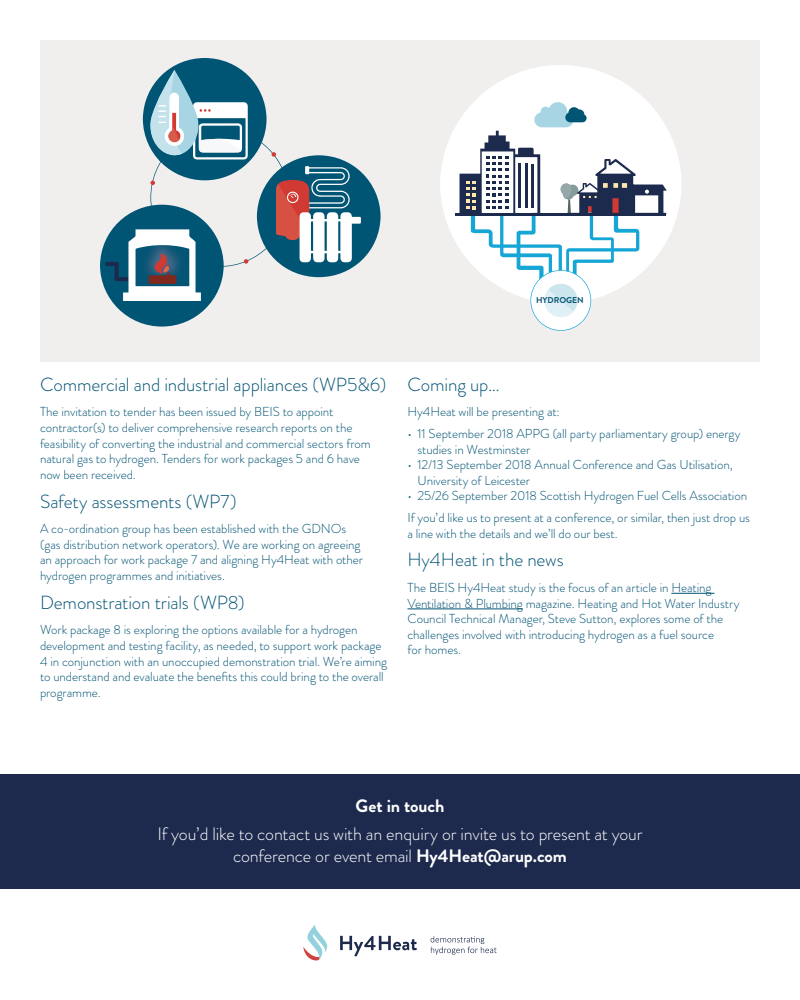
<style>
.page{position:relative;width:800px;height:1000px;background:#fff}
.page>*{position:absolute;margin:0;border:0;box-sizing:border-box;transform-origin:0 0}
.t1{font:300 19px "Brandon Grotesque";letter-spacing:-.01em;color:#035474}
.t2{font:300 18px/21.6px "Brandon Grotesque";letter-spacing:-.01em;color:#fff;text-align:center}
.t3{font:700 18px "Brandon Grotesque";letter-spacing:-.005em;color:#fff}
.t4{font:300 13px/15.6px "Brandon Grotesque";letter-spacing:-.005em;color:#035474}
.t5{font:700 8.5px "Brandon Grotesque";color:#095676}
.s1{color:#035374}
.s2{font-weight:700}
</style>
<div class="page">
<div style="left:40px;top:40px;width:720px;height:322px;background:#f1eeee"></div>
<hr style="left:671px;top:593px;width:43px;height:1px;background:#035374">
<hr style="left:408px;top:609px;width:115px;height:1px;background:#035374">
<div style="left:0;top:774px;width:800px;height:115px;background:#1d2a4d"></div>
<svg style="left:303px;top:925px;width:24px;height:35px"></svg>
<svg style="left:340px;top:936px;width:77px;height:20px"></svg>
<svg style="left:431px;top:936px;width:66px;height:19px"></svg>
<svg style="left:100px;top:58px;width:281px;height:269px"></svg>
<svg style="left:440px;top:65px;width:242px;height:177px;fill:#fcfcfc"></svg>
<hr style="left:455px;top:213px;width:211px;height:3px;background:#1c2a4d">
<svg style="left:456px;top:102px;width:211px;height:229px"></svg>
<p class="t5" style="left:536px;top:294px;width:49px">HYDROGEN</p>
<h1 class="t1" style="left:40px;top:371px;width:348px">Commercial and industrial appliances (WP5&amp;6)</h1>
<p class="t4" style="left:40px;top:404px;width:332px">The invitation to tender has been issued by BEIS to appoint contractor(s) to deliver comprehensive research reports on the feasibility of converting the industrial and commercial sectors from natural gas to hydrogen. Tenders for work packages 5 and 6 have now been received.</p>
<h1 class="t1" style="left:40px;top:488px;width:198px">Safety assessments (WP7)</h1>
<p class="t4" style="left:40px;top:521px;width:325px">A co-ordination group has been established with the GDNOs (gas distribution network operators). We are working on agreeing an approach for work package 7 and aligning Hy4Heat with other hydrogen programmes and initiatives.</p>
<h1 class="t1" style="left:40px;top:589px;width:206px">Demonstration trials (WP8)</h1>
<p class="t4" style="left:40px;top:622px;width:349px">Work package 8 is exploring the options available for a hydrogen development and testing facility, as needed, to support work package 4 in conjunction with an unoccupied demonstration trial. We’re aiming to understand and evaluate the benefits this could bring to the overall programme.</p>
<h1 class="t1" style="left:408px;top:371px;width:94px">Coming up…</h1>
<p class="t4" style="left:408px;top:404px;width:154px">Hy4Heat will be presenting at:</p>
<p class="t4" style="left:417px;top:426px;width:325px;text-indent:-10px">• 11 September 2018 APPG (all party parliamentary group) energy studies in Westminster</p>
<p class="t4" style="left:417px;top:457px;width:317px;text-indent:-10px">• 12/13 September 2018 Annual Conference and Gas Utilisation,<br>University of Leicester</p>
<p class="t4" style="left:408px;top:485px;width:344px;line-height:21.6px">• 25/26 September 2018 Scottish Hydrogen Fuel Cells Association<br>If you’d like us to present at a conference, or similar, then just drop us</p>
<p class="t4" style="left:408px;top:525px;width:212px">a line with the details and we’ll do our best.</p>
<h1 class="t1" style="left:408px;top:547px;width:158px">Hy4Heat in the news</h1>
<p class="t4" style="left:408px;top:580px;width:333px"><span class="s1">The BEIS Hy4Heat study is the focus of an article in Heating Ventilation &amp; Plumbing magazine.</span> Heating and Hot Water Industry Council Technical Manager, Steve Sutton, explores some of the challenges involved with introducing hydrogen as a fuel source<br>for homes.</p>
<h2 class="t3" style="left:356px;top:794px;width:90px">Get in touch</h2>
<h2 class="t2" style="left:157px;top:823px;width:487px">If you’d like to contact us with an enquiry or invite us to present at your conference or event email <span class="s2">Hy4Heat@arup.com</span></h2>
</div>
